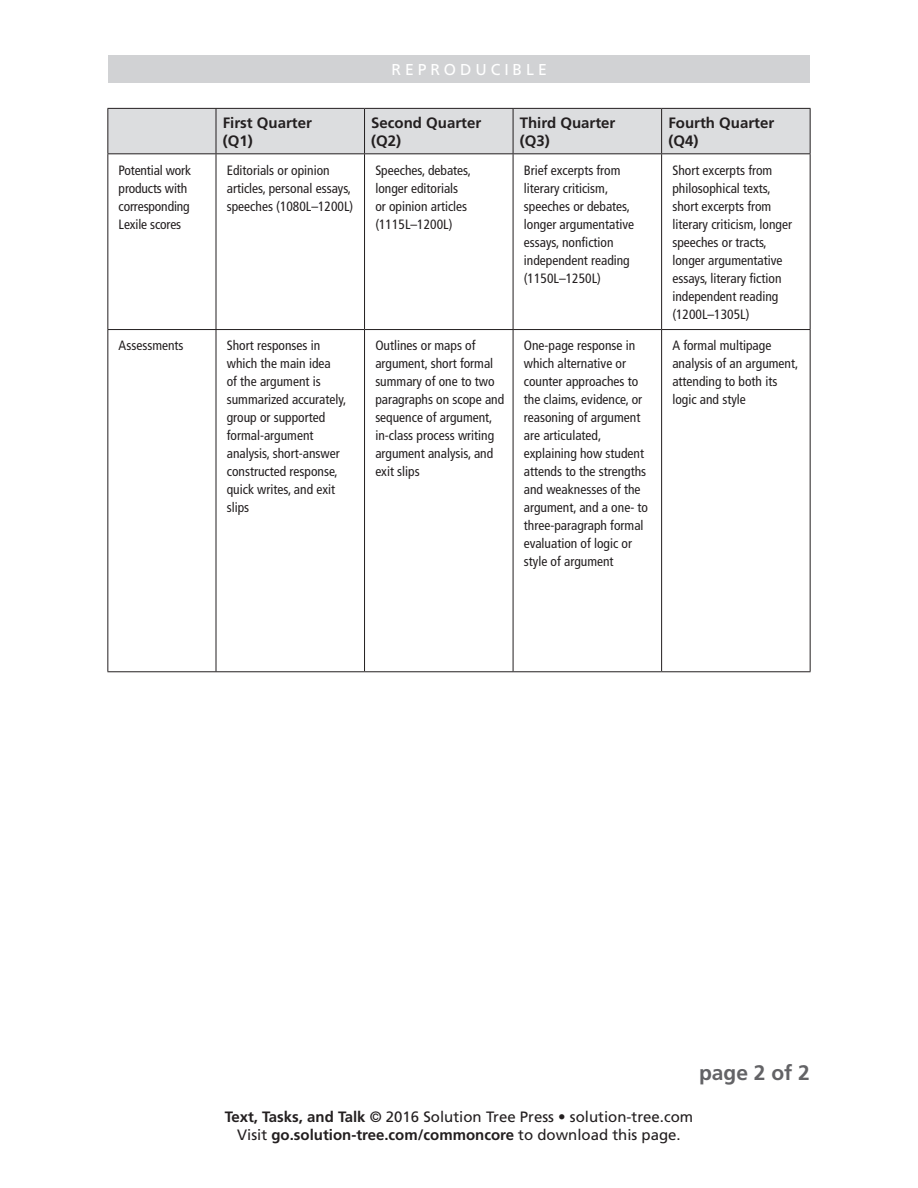
<style>
.page{position:relative;width:918px;height:1188px;background:#fff}
.page>*{position:absolute;margin:0;border:0;box-sizing:border-box;transform-origin:0 0}
.table_title{font:700 21px "Frutiger LT Std";color:#636366}
.t1{font:15.75px "Frutiger LT Std";letter-spacing:.25em;color:#fff}
.t2{font:15px/18.8px "Frutiger LT Std";color:#231f20;text-align:center}
.table_header__column{font:700 15px/18px "Frutiger LT Std";color:#231f20}
.table_text{font:condensed 13.5px/18px "Frutiger LT Std";color:#231f20}
.s1{font-weight:700}
</style>
<div class="page">
<div style="left:108px;top:56px;width:702px;height:27px;background:#d1d2d4"></div>
<div style="left:108px;top:109px;width:702px;height:44px;background:#dcdddf"></div>
<hr style="left:216px;top:154px;width:1px;height:175px;background:#231f20">
<hr style="left:364px;top:154px;width:1px;height:175px;background:#231f20">
<hr style="left:513px;top:154px;width:1px;height:175px;background:#231f20">
<hr style="left:661px;top:154px;width:1px;height:175px;background:#231f20">
<hr style="left:107px;top:329px;width:109px;height:1px;background:#231f20">
<hr style="left:216px;top:329px;width:149px;height:1px;background:#231f20">
<hr style="left:216px;top:330px;width:1px;height:341px;background:#231f20">
<hr style="left:365px;top:329px;width:148px;height:1px;background:#231f20">
<hr style="left:364px;top:330px;width:1px;height:341px;background:#231f20">
<hr style="left:513px;top:329px;width:149px;height:1px;background:#231f20">
<hr style="left:513px;top:330px;width:1px;height:341px;background:#231f20">
<hr style="left:662px;top:329px;width:149px;height:1px;background:#231f20">
<hr style="left:661px;top:330px;width:1px;height:341px;background:#231f20">
<hr style="left:107px;top:154px;width:1px;height:175px;background:#231f20">
<hr style="left:810px;top:154px;width:1px;height:175px;background:#231f20">
<hr style="left:107px;top:330px;width:1px;height:341px;background:#231f20">
<hr style="left:810px;top:330px;width:1px;height:341px;background:#231f20">
<hr style="left:107px;top:671px;width:109px;height:1px;background:#231f20">
<hr style="left:216px;top:671px;width:149px;height:1px;background:#231f20">
<hr style="left:365px;top:671px;width:148px;height:1px;background:#231f20">
<hr style="left:513px;top:671px;width:149px;height:1px;background:#231f20">
<hr style="left:662px;top:671px;width:149px;height:1px;background:#231f20">
<hr style="left:107px;top:108px;width:109px;height:1px;background:#231f20">
<hr style="left:107px;top:109px;width:1px;height:44px;background:#231f20">
<hr style="left:216px;top:108px;width:149px;height:1px;background:#231f20">
<hr style="left:216px;top:109px;width:1px;height:44px;background:#231f20">
<hr style="left:365px;top:108px;width:148px;height:1px;background:#231f20">
<hr style="left:364px;top:109px;width:1px;height:44px;background:#231f20">
<hr style="left:513px;top:108px;width:149px;height:1px;background:#231f20">
<hr style="left:513px;top:109px;width:1px;height:44px;background:#231f20">
<hr style="left:662px;top:108px;width:149px;height:1px;background:#231f20">
<hr style="left:661px;top:109px;width:1px;height:44px;background:#231f20">
<hr style="left:810px;top:109px;width:1px;height:44px;background:#231f20">
<hr style="left:107px;top:153px;width:109px;height:1px;background:#231f20">
<hr style="left:216px;top:153px;width:149px;height:1px;background:#231f20">
<hr style="left:365px;top:153px;width:148px;height:1px;background:#231f20">
<hr style="left:513px;top:153px;width:149px;height:1px;background:#231f20">
<hr style="left:662px;top:153px;width:149px;height:1px;background:#231f20">
<p class="t1" style="left:391px;top:61px;width:157px">REPRODUCIBLE</p>
<p class="table_header__column" style="left:223px;top:114px;width:91px">First Quarter (Q1)</p>
<p class="table_header__column" style="left:371px;top:114px;width:112px">Second Quarter (Q2)</p>
<p class="table_header__column" style="left:520px;top:114px;width:97px">Third Quarter (Q3)</p>
<p class="table_header__column" style="left:668px;top:114px;width:107px">Fourth Quarter (Q4)</p>
<p class="table_text" style="left:119px;top:161px;width:74px">Potential work products with corresponding<br>Lexile scores</p>
<p class="table_text" style="left:227px;top:161px;width:128px">Editorials or opinion articles, personal essays, speeches (1080L–1200L)</p>
<p class="table_text" style="left:375px;top:161px;width:97px">Speeches, debates, longer editorials or opinion articles (1115L–1200L)</p>
<p class="table_text" style="left:524px;top:161px;width:112px">Brief excerpts from literary criticism, speeches or debates, longer argumentative essays, nonfiction independent reading (1150L–1250L)</p>
<p class="table_text" style="left:672px;top:161px;width:121px">Short excerpts from philosophical texts, short excerpts from literary criticism, longer speeches or tracts, longer argumentative essays, literary fiction independent reading (1200L–1305L)</p>
<p class="table_text" style="left:119px;top:337px;width:66px">Assessments</p>
<p class="table_text" style="left:227px;top:337px;width:121px">Short responses in which the main idea<br>of the argument is summarized accurately, group or supported formal-argument analysis, short-answer constructed response, quick writes, and exit slips</p>
<p class="table_text" style="left:375px;top:337px;width:130px">Outlines or maps of argument, short formal summary of one to two paragraphs on scope and sequence of argument, in-class process writing argument analysis, and exit slips</p>
<p class="table_text" style="left:524px;top:337px;width:126px">One-page response in which alternative or counter approaches to the claims, evidence, or reasoning of argument are articulated, explaining how student attends to the strengths and weaknesses of the argument, and a one- to three-paragraph formal evaluation of logic or style of argument</p>
<p class="table_text" style="left:672px;top:337px;width:127px">A formal multipage analysis of an argument, attending to both its logic and style</p>
<p class="table_title" style="left:699px;top:1060px;width:112px">page 2 of 2</p>
<p class="t2" style="left:225px;top:1107px;width:470px"><span class="s1">Text, Tasks, and Talk</span> © 2016 Solution Tree Press • solution-tree.com<br>Visit <span class="s1">go.solution-tree.com/commoncore</span> to download this page.</p>
</div>
